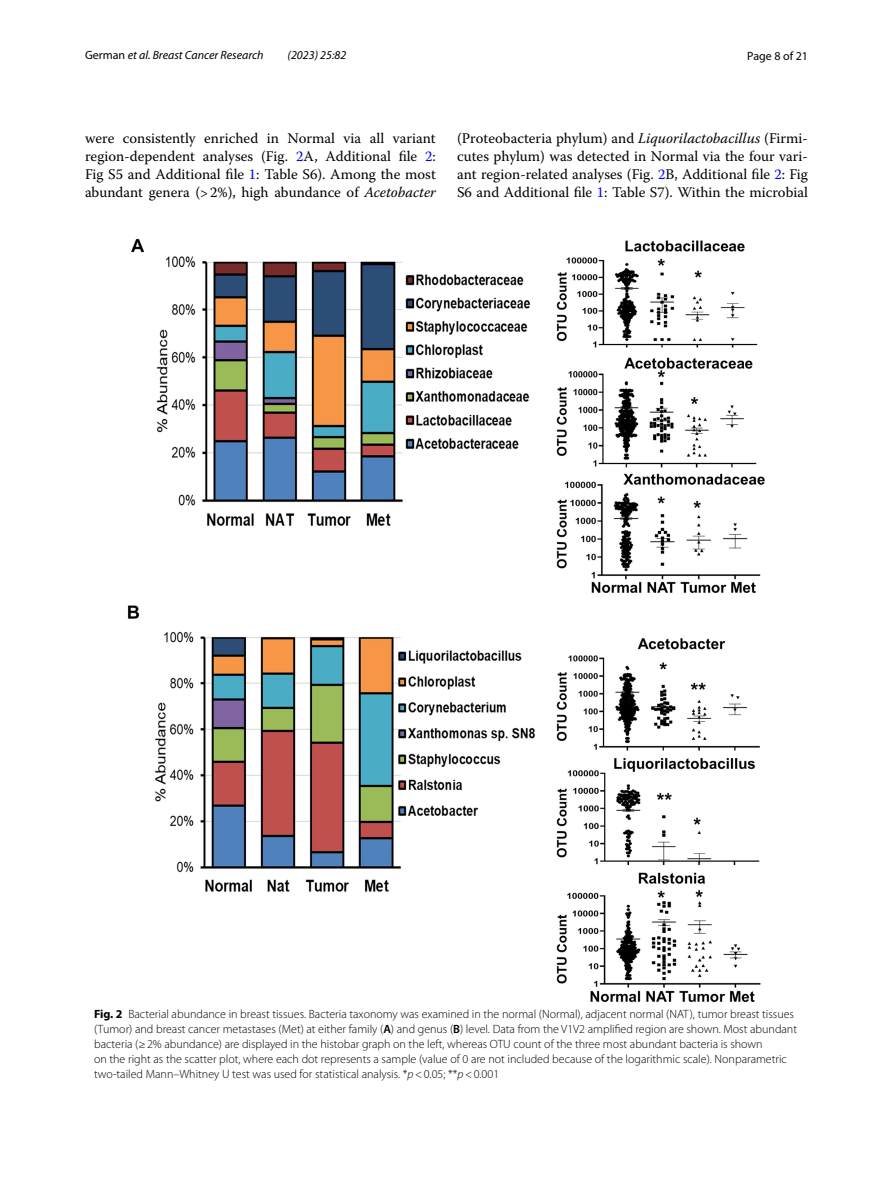
<style>
.page{position:relative;width:893px;height:1187px;background:#fff}
.page>*{position:absolute;margin:0;border:0;box-sizing:border-box;transform-origin:0 0}
.t1{font:14.7px/18px "Warnock Pro";color:#000;text-align:justify}
.t2{font:300 12px/15px "Myriad Pro";color:#000}
.t3{font:italic 12px "Myriad Pro";color:#000}
.t4{font:12px "Myriad Pro";color:#000}
.s1{font-style:normal}
.s2{color:#00f}
.s3{font-style:italic}
.s4{font-weight:700}
.s5{font-weight:600}
</style>
<div class="page">
<img style="left:128px;top:238px;width:637px;height:764px">
<p class="t3" style="left:85px;top:48px;width:180px"><span class="s1">German</span> et al. Breast Cancer Research</p>
<p class="t3" style="left:288px;top:48px;width:60px">(2023) 25:82</p>
<p class="t4" style="left:747px;top:48px;width:62px">Page 8 of 21</p>
<p class="t1" style="left:85px;top:128px;width:352px">were consistently enriched in Normal via all variant region-dependent analyses (Fig. <span class="s2">2</span>A, Additional file <span class="s2">2</span>:<br>Fig S5 and Additional file <span class="s2">1</span>: Table S6). Among the most abundant genera (&gt;2%), high abundance of <span class="s3">Acetobacter</span></p>
<p class="t1" style="left:457px;top:128px;width:352px">(Proteobacteria phylum) and <span class="s3">Liquorilactobacillus</span> (Firmi&shy;cutes phylum) was detected in Normal via the four vari&shy;ant region-related analyses (Fig. <span class="s2">2</span>B, Additional file <span class="s2">2</span>: Fig S6 and Additional file <span class="s2">1</span>: Table S7). Within the microbial</p>
<p class="t2" style="left:94px;top:1006px;width:705px"><span class="s4">Fig. 2</span> Bacterial abundance in breast tissues. Bacteria taxonomy was examined in the normal (Normal), adjacent normal (NAT), tumor breast tissues (Tumor) and breast cancer metastases (Met) at either family (<span class="s5">A</span>) and genus (<span class="s5">B</span>) level. Data from the V1V2 amplified region are shown. Most abundant bacteria (≥2% abundance) are displayed in the histobar graph on the left, whereas OTU count of the three most abundant bacteria is shown<br>on the right as the scatter plot, where each dot represents a sample (value of 0 are not included because of the logarithmic scale). Nonparametric two-tailed Mann–Whitney U test was used for statistical analysis. *<span class="s3">p</span>&lt;0.05; **<span class="s3">p</span>&lt;0.001</p>
</div>
